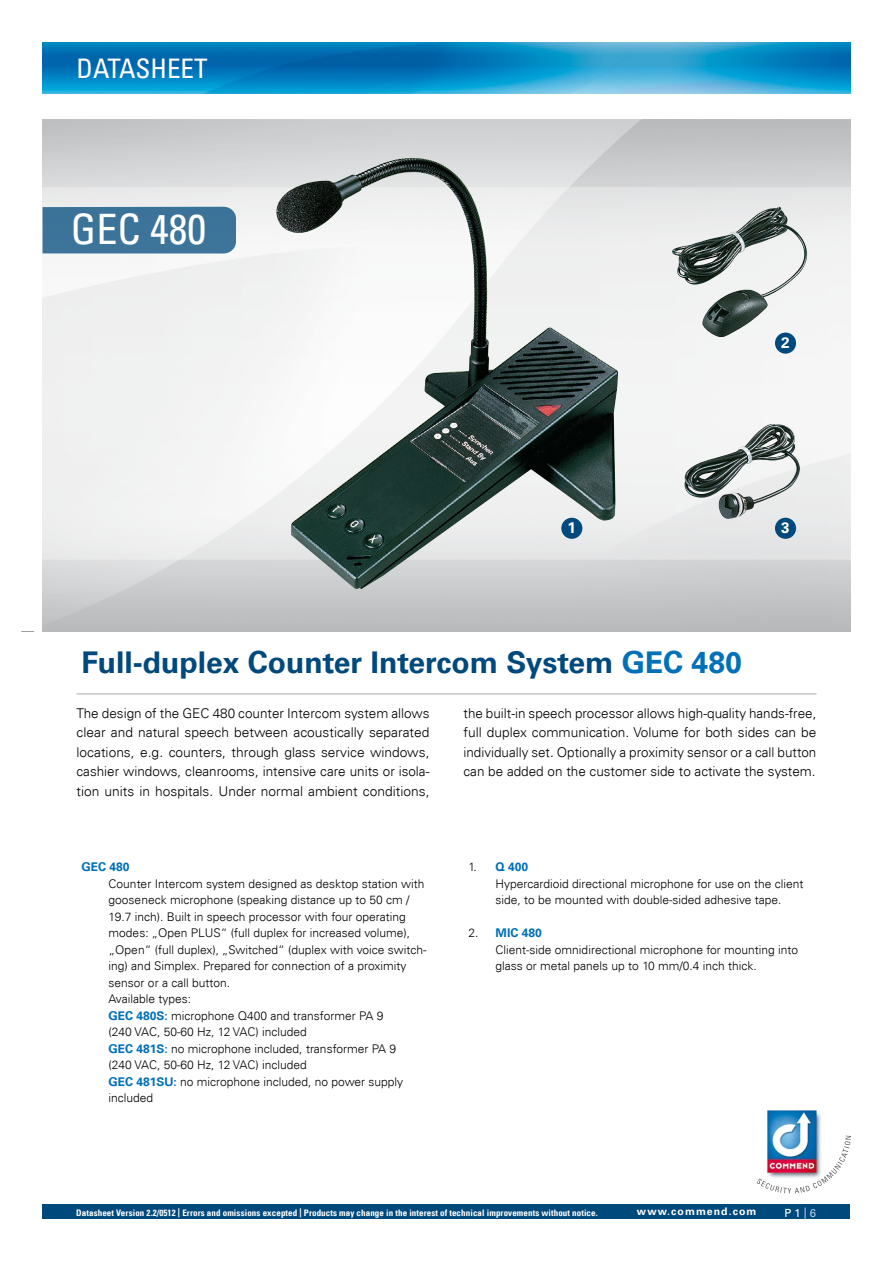
<style>
.page{position:relative;width:893px;height:1263px;background:#fff}
.page>*{position:absolute;margin:0;border:0;box-sizing:border-box;transform-origin:0 0}
.t1{font:condensed 42px "Univers Com 57";color:#fff}
.t2{font:700 30px "Univers Com 65";color:#00497c}
.t3{font:condensed 27px "Univers Com 57";color:#fff}
.t4{font:700 15.3px "Univers Com 65";color:#fff}
.t5{font:300 13.5px/19.5px "Univers Com 45";color:#000;text-align:justify}
.t6{font:300 12px/16.5px "Univers Com 45";color:#000}
.t7{font:700 12px "Univers Com 65";color:#0070b8}
.t8{font:11.25px "Univers Com 55 Roman";color:#fff}
.t9{font:700 10.5px "Univers Com 65";letter-spacing:.1em;color:#fff}
.t10{font:9px "Univers Com 67 Bold Cond";letter-spacing:.01em;color:#fff}
.s1{color:#0070b8}
.s2{font-family:"Univers Com 65";font-weight:700;color:#0070b8}
.s3{font-family:"Univers Com 45";font-weight:300;color:#000}
.s4{color:#bdd0e9}
</style>
<div class="page">
<div style="left:43px;top:1204px;width:807px;height:15px;background:#00497c"></div>
<img style="left:767px;top:1110px;width:54px;height:26px">
<svg style="left:756px;top:1136px;width:94px;height:57px"></svg>
<img style="left:43px;top:43px;width:807px;height:51px">
<img style="left:43px;top:119px;width:807px;height:512px">
<hr style="left:77px;top:693px;width:739px;height:2px;background:#c6c7c8">
<svg style="left:21px;top:631px;width:13px;height:1px"></svg>
<div style="left:43px;top:207px;width:193px;height:46px;background:#3c739a"></div>
<img style="left:709px;top:207px;width:70px;height:32px">
<img style="left:276px;top:158px;width:135px;height:75px">
<img style="left:685px;top:424px;width:86px;height:71px">
<div style="left:775px;top:333px;width:21px;height:21px;background:#00497c;border-radius:50%"></div>
<div style="left:775px;top:518px;width:21px;height:21px;background:#00497c;border-radius:50%"></div>
<div style="left:561px;top:518px;width:21px;height:21px;background:#00497c;border-radius:50%"></div>
<h3 class="t3" style="left:77px;top:51px;width:133px">DATASHEET</h3>
<h1 class="t1" style="left:71px;top:202px;width:137px">GEC 480</h1>
<p class="t4" style="left:781px;top:334px;width:10px">2</p>
<p class="t4" style="left:567px;top:519px;width:10px">1</p>
<p class="t4" style="left:781px;top:519px;width:10px">3</p>
<h2 class="t2" style="left:82px;top:644px;width:661px">Full-duplex Counter Intercom System <span class="s1">GEC 480</span></h2>
<p class="t5" style="left:77px;top:703px;width:354px">The design of the GEC 480 counter Intercom system allows clear and natural speech between acoustically separated locations, e.g. counters, through glass service windows, cashier windows, cleanrooms, intensive care units or isola&shy;tion units in hospitals. Under normal ambient conditions,</p>
<p class="t5" style="left:463px;top:703px;width:354px">the built-in speech processor allows high-quality hands-free, full duplex communication. Volume for both sides can be individually set. Optionally a proximity sensor or a call button can be added on the customer side to activate the system.</p>
<p class="t7" style="left:82px;top:860px;width:49px">GEC 480</p>
<p class="t6" style="left:109px;top:875px;width:319px">Counter Intercom system designed as desktop station with gooseneck microphone (speaking distance up to 50 cm / 19.7 inch). Built in speech processor with four operating modes: „Open PLUS“ (full duplex for increased volume), „Open“ (full duplex), „Switched“ (duplex with voice switch&shy;ing) and Simplex. Prepared for connection of a proximity sensor or a call button.<br>Available types:<br><span class="s2">GEC 480S:</span> microphone Q400 and transformer PA 9<br>(240 VAC, 50-60 Hz, 12 VAC) included<br><span class="s2">GEC 481S:</span> no microphone included, transformer PA 9<br>(240 VAC, 50-60 Hz, 12 VAC) included<br><span class="s2">GEC 481SU:</span> no microphone included, no power supply included</p>
<p class="t7" style="left:469px;top:860px;width:61px"><span class="s3">1.</span> Q 400</p>
<p class="t6" style="left:496px;top:875px;width:309px">Hypercardioid directional microphone for use on the client side, to be mounted with double-sided adhesive tape.</p>
<p class="t7" style="left:469px;top:926px;width:75px"><span class="s3">2.</span> MIC 480</p>
<p class="t6" style="left:496px;top:941px;width:304px">Client-side omnidirectional microphone for mounting into glass or metal panels up to 10 mm/0.4 inch thick.</p>
<p class="t10" style="left:76px;top:1207px;width:523px">Datasheet Version 2.2/0512 | Errors and omissions excepted | Products may change in the interest of technical improvements without notice.</p>
<p class="t9" style="left:637px;top:1205px;width:121px">www.commend.com</p>
<p class="t8" style="left:784px;top:1206px;width:33px">P 1 <span class="s4">| 6</span></p>
</div>
